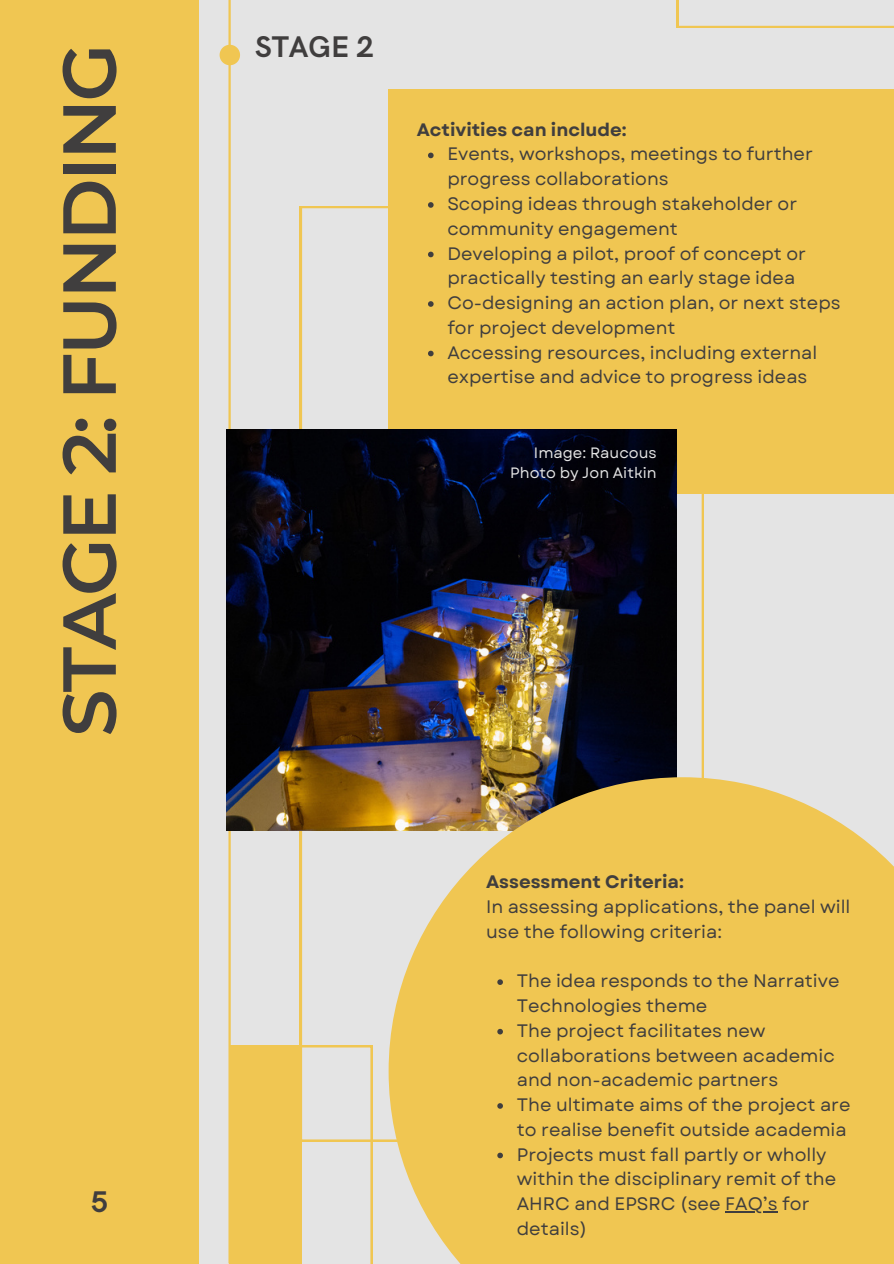
<style>
.page{position:relative;width:894px;height:1264px;background:#fff}
.page>*{position:absolute;margin:0;border:0;box-sizing:border-box;transform-origin:0 0}
.t1{font:600 75px "Montserrat";letter-spacing:-.035em;color:#403e3e}
.t2{font:700 30px "HK Grotesk";color:#403e3e}
.t3{font:18px/24.8px "Garet";color:#403e3e}
.t4{font:700 18px "Garet";color:#403e3e}
.t5{font:15px/20.2px "Garet";color:#e4e4e4;text-align:right}
</style>
<div class="page">
<div style="left:0;top:0;width:893px;height:1263px;background:#e4e4e4"></div>
<div style="left:0;top:0;width:199px;height:1263px;background:#f0c652"></div>
<svg style="left:231px;top:1045px;width:141px;height:218px"></svg>
<hr style="left:228px;top:0;width:3px;height:1263px;background:#f0c652">
<svg style="left:300px;top:206px;width:403px;height:935px"></svg>
<svg style="left:676px;top:0;width:217px;height:28px"></svg>
<div style="left:388px;top:89px;width:505px;height:404px;background:#f0c652"></div>
<img style="left:226px;top:429px;width:450px;height:401px">
<svg style="left:219px;top:44px;width:21px;height:22px"></svg>
<svg style="left:388px;top:777px;width:505px;height:486px;fill:#f0c652"></svg>
<svg style="left:428px;top:153px;width:5px;height:5px"></svg>
<svg style="left:428px;top:202px;width:5px;height:6px"></svg>
<svg style="left:428px;top:252px;width:5px;height:5px"></svg>
<svg style="left:428px;top:301px;width:5px;height:6px"></svg>
<svg style="left:428px;top:351px;width:5px;height:5px"></svg>
<svg style="left:497px;top:979px;width:6px;height:5px"></svg>
<svg style="left:497px;top:1028px;width:6px;height:6px"></svg>
<svg style="left:497px;top:1103px;width:6px;height:5px"></svg>
<svg style="left:497px;top:1152px;width:6px;height:6px"></svg>
<hr style="left:725px;top:1211px;width:52px;height:1px;background:#403e3e">
<h1 class="t1" style="left:43px;top:736px;width:694px;rotate:-90deg">STAGE 2: FUNDING</h1>
<h2 class="t2" style="left:91px;top:1184px;width:19px">5</h2>
<h2 class="t2" style="left:255px;top:30px;width:120px">STAGE 2</h2>
<p class="t4" style="left:416px;top:116px;width:211px">Activities can include:</p>
<p class="t3" style="left:447px;top:142px;width:395px">Events, workshops, meetings to further progress collaborations<br>Scoping ideas through stakeholder or community engagement<br>Developing a pilot, proof of concept or practically testing an early stage idea Co-designing an action plan, or next steps for project development<br>Accessing resources, including external expertise and advice to progress ideas</p>
<p class="t5" style="left:510px;top:442px;width:148px">Image: Raucous<br>Photo by Jon Aitkin</p>
<p class="t4" style="left:486px;top:868px;width:199px">Assessment Criteria:</p>
<p class="t3" style="left:486px;top:894px;width:366px">In assessing applications, the panel will use the following criteria:</p>
<p class="t3" style="left:516px;top:968px;width:335px">The idea responds to the Narrative<br>Technologies theme<br>The project facilitates new collaborations between academic and non-academic partners<br>The ultimate aims of the project are to realise benefit outside academia<br>Projects must fall partly or wholly within the disciplinary remit of the<br>AHRC and EPSRC (see FAQ’s for details)</p>
</div>
